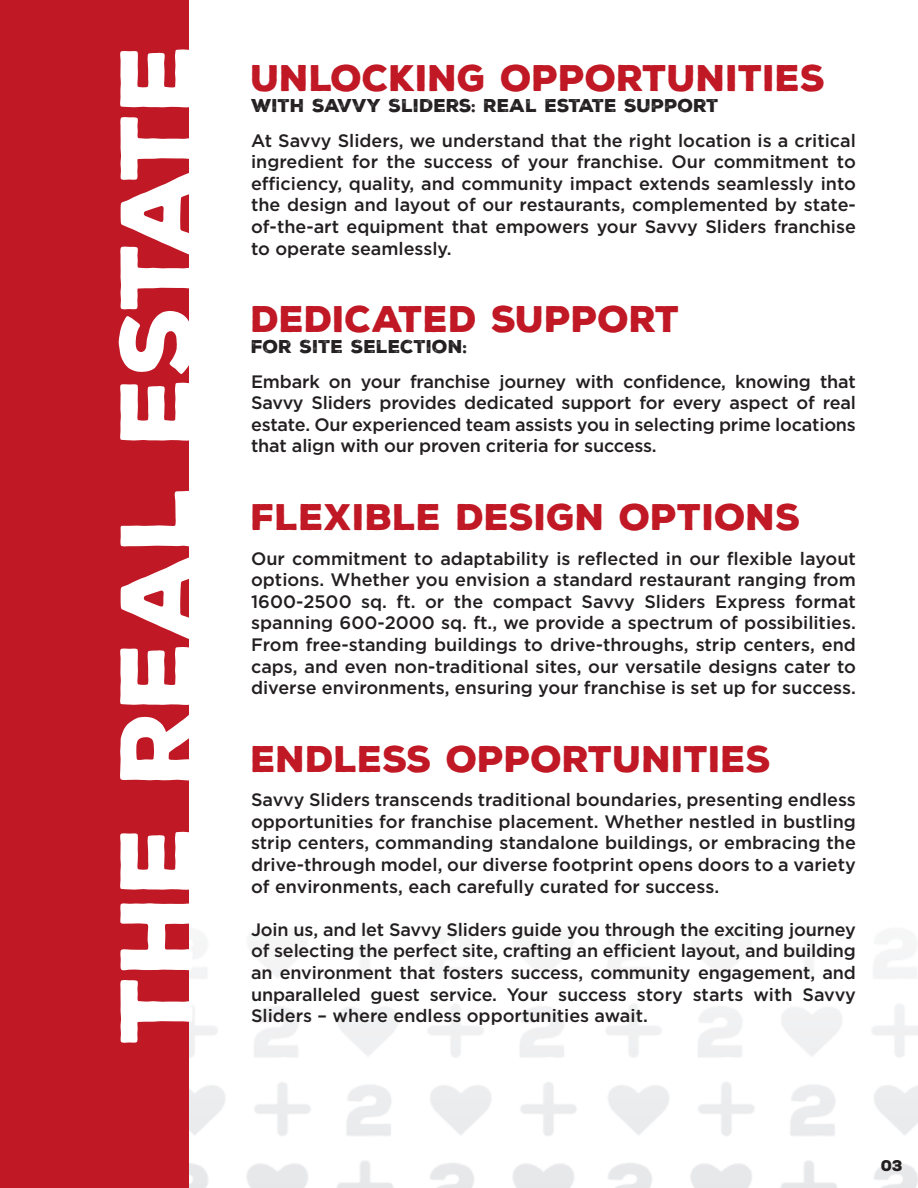
<style>
.page{position:relative;width:918px;height:1188px;background:#c01824}
.page>*{position:absolute;margin:0;border:0;box-sizing:border-box;transform-origin:0 0}
.t1{font:900 99.45px "Nexa Rust Sans";color:#fff}
.t2{font:900 36px "Nexa Rust Sans";color:#c01824}
.t3{font:500 18px/21.6px "Gotham";letter-spacing:-.01em;color:#231f20;text-align:justify}
.t4{font:18px "Nexa Rust Sans Black 1";color:#231f20}
.t5{font:900 15px "Nexa Rust Sans";color:#231f20}
</style>
<div class="page">
<div style="left:189px;top:0;width:729px;height:1188px;background:#fff"></div>
<p class="t1" style="left:89px;top:1043px;width:1002px;rotate:-90deg">THE REAL ESTATE</p>
<p class="t2" style="left:251px;top:54px;width:576px">UNLOCKING OPPORTUNITIES</p>
<p class="t4" style="left:251px;top:94px;width:469px">WITH SAVVY SLIDERS: REAL ESTATE SUPPORT</p>
<p class="t3" style="left:251px;top:129px;width:606px">At Savvy Sliders, we understand that the right location is a critical ingredient for the success of your franchise. Our commitment to efficiency, quality, and community impact extends seamlessly into the design and layout of our restaurants, complemented by state&shy;of-the-art equipment that empowers your Savvy Sliders franchise to operate seamlessly.</p>
<p class="t2" style="left:251px;top:295px;width:431px">DEDICATED SUPPORT</p>
<p class="t4" style="left:251px;top:335px;width:218px">FOR SITE SELECTION:</p>
<p class="t3" style="left:251px;top:370px;width:606px">Embark on your franchise journey with confidence, knowing that Savvy Sliders provides dedicated support for every aspect of real estate. Our experienced team assists you in selecting prime locations that align with our proven criteria for success.</p>
<p class="t2" style="left:251px;top:493px;width:551px">FLEXIBLE DESIGN OPTIONS</p>
<p class="t3" style="left:251px;top:547px;width:606px">Our commitment to adaptability is reflected in our flexible layout options. Whether you envision a standard restaurant ranging from 1600-2500 sq. ft. or the compact Savvy Sliders Express format spanning 600-2000 sq. ft., we provide a spectrum of possibilities.<br>From free-standing buildings to drive-throughs, strip centers, end caps, and even non-traditional sites, our versatile designs cater to diverse environments, ensuring your franchise is set up for success.</p>
<p class="t2" style="left:251px;top:735px;width:522px">ENDLESS OPPORTUNITIES</p>
<p class="t3" style="left:251px;top:789px;width:606px">Savvy Sliders transcends traditional boundaries, presenting endless opportunities for franchise placement. Whether nestled in bustling strip centers, commanding standalone buildings, or embracing the drive-through model, our diverse footprint opens doors to a variety of environments, each carefully curated for success.</p>
<p class="t3" style="left:251px;top:918px;width:606px">Join us, and let Savvy Sliders guide you through the exciting journey</p>
<p class="t3" style="left:251px;top:940px;width:606px">of selecting the perfect site, crafting an efficient layout, and building</p>
<p class="t3" style="left:251px;top:962px;width:606px">an environment that fosters success, community engagement, and unparalleled guest service. Your success story starts with Savvy Sliders – where endless opportunities await.</p>
<p class="t5" style="left:881px;top:1155px;width:23px">03</p>
</div>
